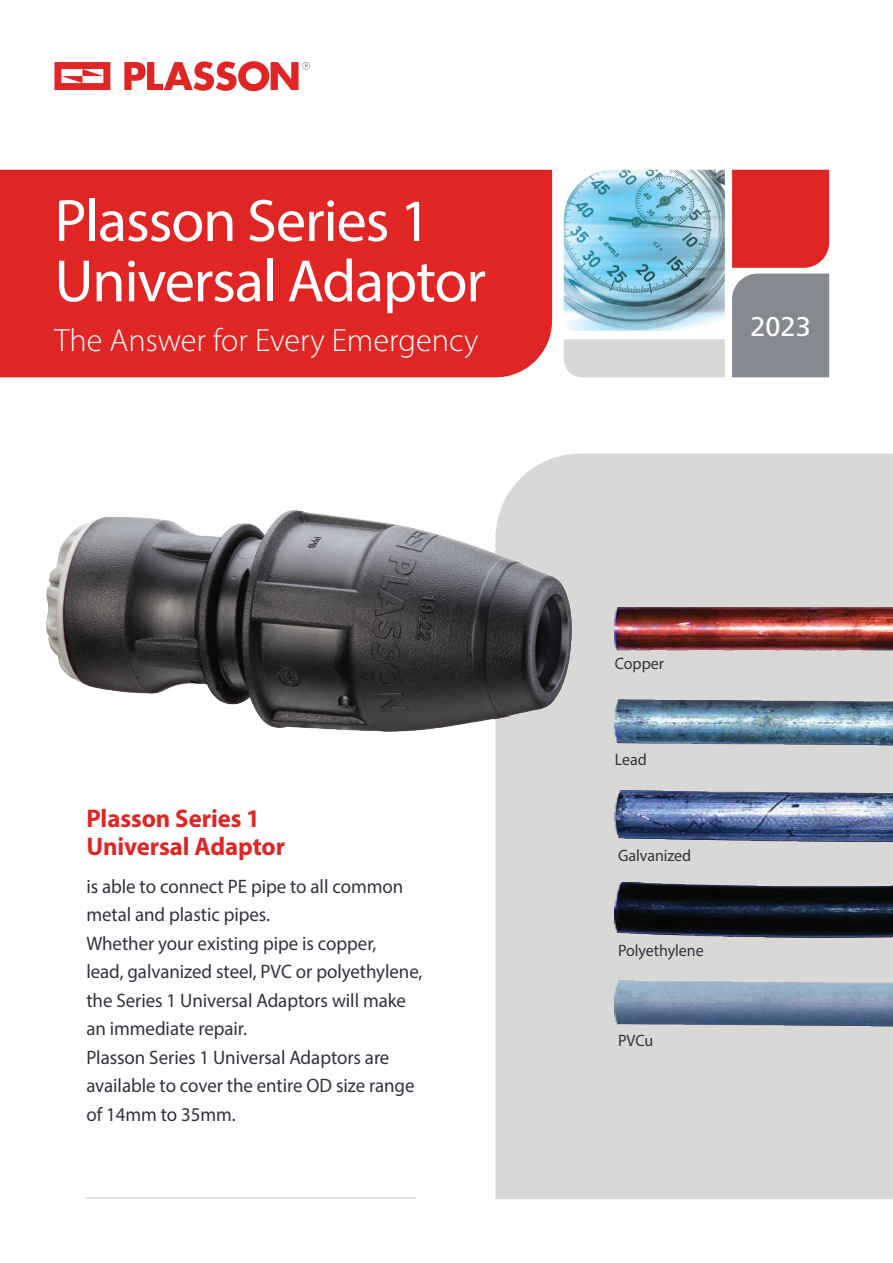
<style>
.page{position:relative;width:893px;height:1263px;background:#fff}
.page>*{position:absolute;margin:0;border:0;box-sizing:border-box;transform-origin:0 0}
.t1{font:60.3px/60.3px "Myriad Pro";letter-spacing:-.02em;color:#fff}
.t2{font:300 32.4px "Myriad Pro";color:#fff}
.t3{font:27px "Frutiger LT Com";color:#fff}
.Table_Prod__Name_Spa{font:700 25.5px "Myriad Pro";letter-spacing:-.005em;color:#e02525}
.Table_Prod__Name_Spa-2{font:19.5px "Myriad Pro";letter-spacing:-.005em;color:#30343e}
.Table_Prod__Name_Spa-3{font:16.5px "Myriad Pro";letter-spacing:-.005em;color:#30343e}
</style>
<div class="page">
<div style="left:495px;top:454px;width:398px;height:745px;background:#d8d9d7"></div>
<div style="left:0;top:170px;width:552px;height:207px;background:#e02525"></div>
<img style="left:615px;top:607px;width:278px;height:44px">
<img style="left:615px;top:699px;width:278px;height:47px">
<img style="left:615px;top:790px;width:278px;height:52px">
<img style="left:615px;top:882px;width:278px;height:56px">
<img style="left:615px;top:980px;width:278px;height:47px">
<img style="left:47px;top:510px;width:525px;height:221px">
<svg style="left:54px;top:62px;width:56px;height:28px"></svg>
<svg style="left:124px;top:61px;width:186px;height:30px"></svg>
<img style="left:564px;top:170px;width:161px;height:161px">
<div style="left:732px;top:170px;width:97px;height:98px;background:#e02525"></div>
<div style="left:564px;top:339px;width:161px;height:38px;background:#d8d9d7"></div>
<div style="left:732px;top:274px;width:97px;height:103px;background:#86898f"></div>
<hr style="left:86px;top:1197px;width:330px;height:2px;background:#d8d9d7">
<p class="t1" style="left:54px;top:190px;width:433px">Plasson Series 1<br>Universal Adaptor</p>
<p class="t2" style="left:54px;top:321px;width:425px">The Answer for Every Emergency</p>
<p class="Table_Prod__Name_Spa" style="left:86px;top:801px;width:175px">Plasson Series 1</p>
<p class="Table_Prod__Name_Spa" style="left:86px;top:830px;width:200px">Universal Adaptor</p>
<p class="Table_Prod__Name_Spa-2" style="left:86px;top:874px;width:318px">is able to connect PE pipe to all common</p>
<p class="Table_Prod__Name_Spa-2" style="left:86px;top:903px;width:185px">metal and plastic pipes.</p>
<p class="Table_Prod__Name_Spa-2" style="left:86px;top:931px;width:292px">Whether your existing pipe is copper,</p>
<p class="Table_Prod__Name_Spa-2" style="left:86px;top:960px;width:338px">lead, galvanized steel, PVC or polyethylene,</p>
<p class="Table_Prod__Name_Spa-2" style="left:86px;top:988px;width:321px">the Series 1 Universal Adaptors will make</p>
<p class="Table_Prod__Name_Spa-2" style="left:86px;top:1017px;width:162px">an immediate repair.</p>
<p class="Table_Prod__Name_Spa-2" style="left:86px;top:1045px;width:305px">Plasson Series 1 Universal Adaptors are</p>
<p class="Table_Prod__Name_Spa-2" style="left:86px;top:1074px;width:330px">available to cover the entire OD size range</p>
<p class="Table_Prod__Name_Spa-2" style="left:86px;top:1102px;width:151px">of 14mm to 35mm.</p>
<p class="t3" style="left:751px;top:310px;width:62px">2023</p>
<p class="Table_Prod__Name_Spa-3" style="left:615px;top:654px;width:51px">Copper</p>
<p class="Table_Prod__Name_Spa-3" style="left:615px;top:749px;width:33px">Lead</p>
<p class="Table_Prod__Name_Spa-3" style="left:618px;top:845px;width:75px">Galvanized</p>
<p class="Table_Prod__Name_Spa-3" style="left:618px;top:941px;width:87px">Polyethylene</p>
<p class="Table_Prod__Name_Spa-3" style="left:618px;top:1030px;width:37px">PVCu</p>
</div>
